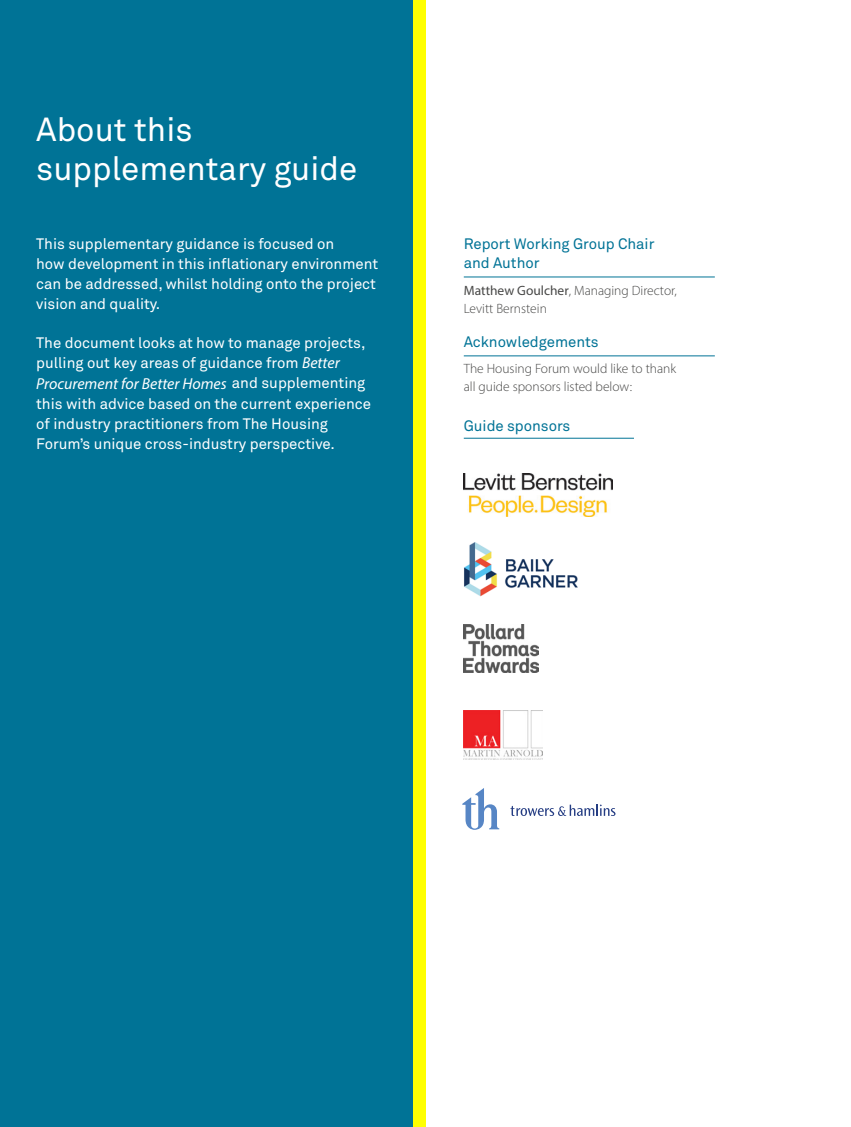
<style>
.page{position:relative;width:851px;height:1127px;background:#fff}
.page>*{position:absolute;margin:0;border:0;box-sizing:border-box;transform-origin:0 0}
.t1{font:33px/39px "Akkurat";color:#fff}
.t2{font:italic 15.9px "Myriad Pro";color:#fff}
.t3{font:15px/20.2px "Akkurat";color:#fff}
.t4{font:15px/19.5px "Akkurat";letter-spacing:-.005em;color:#007396}
.t5{font:300 13.5px/18px "Myriad Pro";color:#474746}
.s1{font-family:"Myriad Pro";font-style:italic;font-size:15.9px}
.s2{font-family:"Akkurat";font-style:normal;font-size:15px}
.s3{font-weight:400}
</style>
<div class="page">
<div style="left:0;top:0;width:425px;height:1127px;background:#007396"></div>
<div style="left:412px;top:0;width:13px;height:1127px;background:#ff0"></div>
<hr style="left:463px;top:438px;width:171px;height:1px;background:#007396">
<img style="left:463px;top:474px;width:149px;height:42px">
<img style="left:464px;top:542px;width:114px;height:54px">
<img style="left:463px;top:624px;width:76px;height:48px">
<img style="left:463px;top:711px;width:79px;height:48px">
<svg style="left:462px;top:788px;width:37px;height:42px"></svg>
<svg style="left:510px;top:804px;width:105px;height:12px"></svg>
<hr style="left:463px;top:277px;width:251px;height:1px;background:#007396">
<hr style="left:463px;top:355px;width:251px;height:1px;background:#007396">
<h1 class="t1" style="left:36px;top:111px;width:322px">About this supplementary guide</h1>
<p class="t3" style="left:36px;top:234px;width:344px">This supplementary guidance is focused on<br>how development in this inflationary environment can be addressed, whilst holding onto the project vision and quality.</p>
<p class="t3" style="left:36px;top:333px;width:331px">The document looks at how to manage projects, pulling out key areas of guidance from <span class="s1">Better</span></p>
<p class="t2" style="left:36px;top:373px;width:330px">Procurement for Better Homes <span class="s2">and supplementing</span></p>
<p class="t3" style="left:36px;top:394px;width:336px">this with advice based on the current experience of industry practitioners from The Housing<br>Forum’s unique cross-industry perspective.</p>
<p class="t4" style="left:463px;top:234px;width:192px">Report Working Group Chair and Author</p>
<p class="t5" style="left:463px;top:281px;width:215px"><span class="s3">Matthew Goulcher</span>, Managing Director,<br>Levitt Bernstein</p>
<p class="t4" style="left:463px;top:332px;width:136px">Acknowledgements</p>
<p class="t5" style="left:463px;top:360px;width:214px">The Housing Forum would like to thank all guide sponsors listed below:</p>
<p class="t4" style="left:463px;top:416px;width:108px">Guide sponsors</p>
</div>
